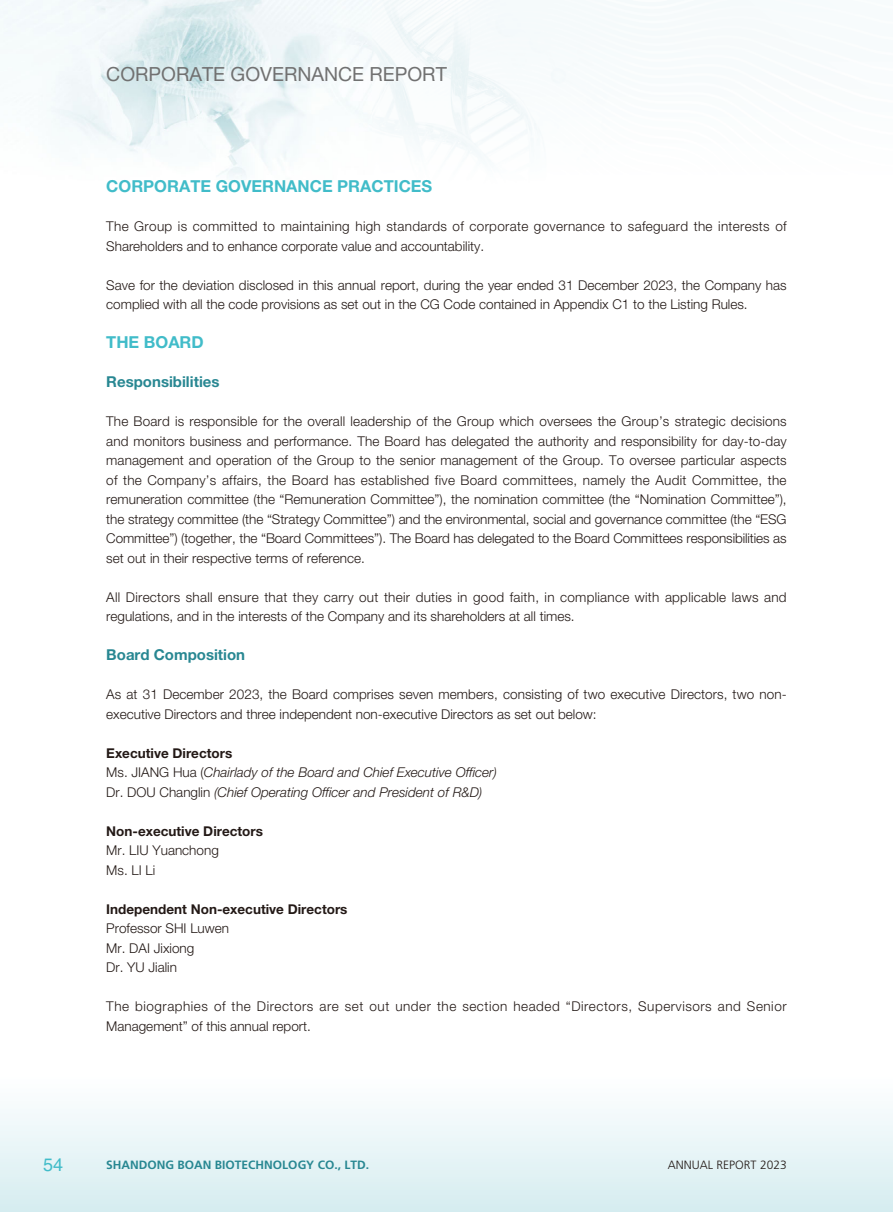
<style>
.page{position:relative;width:893px;height:1212px;background:#fff}
.page>*{position:absolute;margin:0;border:0;box-sizing:border-box;transform-origin:0 0}
.t1{font:19.5px "Helvetica Neue LT Std";color:#717171}
.t2{font:18px "Helvetica LT Std";color:#41bcc9}
.t3{font:700 16.5px "Helvetica Neue LT Std";color:#41bcc9}
.t4{font:700 15px "Helvetica Neue LT Std";color:#288792}
.t5{font:300 13.5px/19.5px "Helvetica Neue LT Std";color:#231916}
.t6{font:300 13.5px/19.5px "Helvetica Neue LT Std";letter-spacing:.02em;color:#231916}
.t7{font:300 13.5px/19.5px "Helvetica Neue LT Std";letter-spacing:.025em;color:#231916}
.t8{font:italic 300 13.5px/19.5px "Helvetica Neue LT Std";color:#231916}
.t9{font:300 13.5px/19.5px "Helvetica Neue LT Std";letter-spacing:.04em;color:#231916}
.t10{font:700 13.5px "Helvetica Neue LT Std";color:#231916}
.t11{font:700 12px "Frutiger LT Std";color:#288792}
.t12{font:300 12px "Frutiger LT Std";color:#231916}
.s1{font-weight:700;font-style:normal}
.s2{font-style:normal}
</style>
<div class="page">
<div style="left:0;top:984px;width:893px;height:228px;background:linear-gradient(to bottom,#fff,#dcf0f3)"></div>
<img style="left:0;top:0;width:566px;height:179px">
<h1 class="t1" style="left:106px;top:67px;width:342px">CORPORATE GOVERNANCE REPORT</h1>
<p class="t3" style="left:106px;top:181px;width:327px">CORPORATE GOVERNANCE PRACTICES</p>
<p class="t7" style="left:106px;top:218px;width:682px">The Group is committed to maintaining high standards of corporate governance to safeguard the interests of<br>Shareholders and to enhance corporate value and accountability.</p>
<p class="t5" style="left:106px;top:277px;width:682px">Save for the deviation disclosed in this annual report, during the year ended 31 December 2023, the Company has complied with all the code provisions as set out in the CG Code contained in Appendix C1 to the Listing Rules.</p>
<p class="t3" style="left:106px;top:337px;width:99px">THE BOARD</p>
<p class="t4" style="left:106px;top:377px;width:115px">Responsibilities</p>
<p class="t5" style="left:106px;top:413px;width:682px;text-align:justify">The Board is responsible for the overall leadership of the Group which oversees the Group’s strategic decisions and monitors business and performance. The Board has delegated the authority and responsibility for day-to-day management and operation of the Group to the senior management of the Group. To oversee particular aspects of the Company’s affairs, the Board has established five Board committees, namely the Audit Committee, the remuneration committee (the “Remuneration Committee”), the nomination committee (the “Nomination Committee”), the strategy committee (the “Strategy Committee”) and the environmental, social and governance committee (the “ESG Committee”) (together, the “Board Committees”). The Board has delegated to the Board Committees responsibilities as set out in their respective terms of reference.</p>
<p class="t6" style="left:106px;top:589px;width:682px">All Directors shall ensure that they carry out their duties in good faith, in compliance with applicable laws and regulations, and in the interests of the Company and its shareholders at all times.</p>
<p class="t4" style="left:106px;top:650px;width:140px">Board Composition</p>
<p class="t5" style="left:106px;top:686px;width:682px">As at 31 December 2023, the Board comprises seven members, consisting of two executive Directors, two non&shy;executive Directors and three independent non-executive Directors as set out below:</p>
<p class="t8" style="left:106px;top:745px;width:392px"><span class="s1">Executive Directors<br></span><span class="s2">Ms. JIANG Hua (</span>Chairlady of the Board and Chief Executive Officer)<br><span class="s2">Dr. DOU Changlin</span> (Chief Operating Officer and President of R&amp;D)</p>
<p class="t10" style="left:106px;top:826px;width:158px">Non-executive Directors</p>
<p class="t5" style="left:106px;top:842px;width:114px">Mr. LIU Yuanchong<br>Ms. LI Li</p>
<p class="t10" style="left:106px;top:904px;width:243px">Independent Non-executive Directors</p>
<p class="t5" style="left:106px;top:920px;width:124px">Professor SHI Luwen<br>Mr. DAI Jixiong<br>Dr. YU Jialin</p>
<p class="t9" style="left:106px;top:998px;width:682px">The biographies of the Directors are set out under the section headed “Directors, Supervisors and Senior<br>Management” of this annual report.</p>
<h2 class="t2" style="left:43px;top:1158px;width:22px">54</h2>
<p class="t11" style="left:106px;top:1159px;width:264px">SHANDONG BOAN BIOTECHNOLOGY CO., LTD.</p>
<p class="t12" style="left:668px;top:1159px;width:120px">ANNUAL REPORT 2023</p>
</div>
